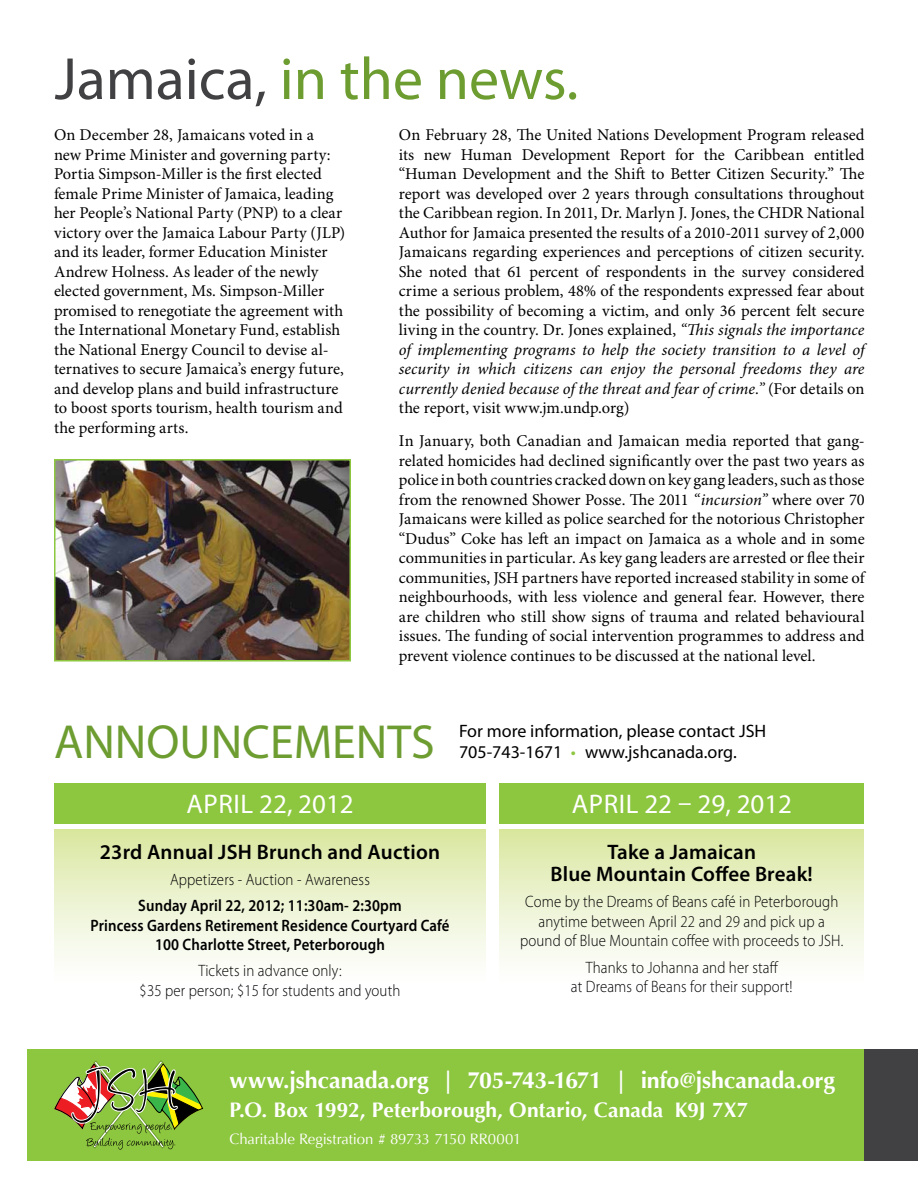
<style>
.page{position:relative;width:918px;height:1188px;background:#fff}
.page>*{position:absolute;margin:0;border:0;box-sizing:border-box;transform-origin:0 0}
.t1{font:60px "Myriad Pro";color:#6d9d31}
.t2{font:48px "Myriad Pro";color:#6d9d31}
.t3{font:27px "Myriad Pro";color:#fff}
.t4{font:700 23.25px "Optima";letter-spacing:-.005em;color:#fff}
.t5{font:600 21px/22.5px "Myriad Pro";letter-spacing:.01em;color:#000;text-align:center}
.t6{font:700 21px "Optima";letter-spacing:.005em;color:#fff}
.t7{font:18px/21px "Myriad Pro";color:#000}
.t8{font:16.5px/19.5px "Minion Pro";color:#000;text-align:justify}
.t9{font:300 16.5px/19.5px "Myriad Pro";letter-spacing:.01em;color:#000;text-align:center;scale:.9 1}
.t10{font:600 16.5px/19.5px "Myriad Pro";letter-spacing:.01em;color:#000;text-align:center;scale:.9 1}
.t11{font:15px "Optima";letter-spacing:-.015em;color:#fff}
.s1{color:#414042}
.s2{font-style:italic}
.s3{color:#8dc63f}
</style>
<div class="page">
<div style="left:54px;top:829px;width:432px;height:216px;background:linear-gradient(to bottom,#dde9ab,#fff)"></div>
<div style="left:500px;top:829px;width:364px;height:216px;background:linear-gradient(to bottom,#dde9ab,#fff)"></div>
<div style="left:54px;top:783px;width:432px;height:41px;background:#8dc63f"></div>
<div style="left:500px;top:783px;width:364px;height:41px;background:#8dc63f"></div>
<div style="left:27px;top:1050px;width:891px;height:111px;background:#8dc63f"></div>
<hr style="left:917px;top:202px;width:1px;height:41px;background:#8dc63f">
<div style="left:864px;top:1050px;width:54px;height:111px;background:#414042"></div>
<svg style="left:54px;top:1060px;width:149px;height:90px"></svg>
<img style="left:57px;top:462px;width:291px;height:197px">
<div style="left:54px;top:459px;width:297px;height:203px;border:2px solid #8dc63f"></div>
<h1 class="t1" style="left:55px;top:42px;width:525px"><span class="s1">Jamaica,</span> in the news.</h1>
<p class="t8" style="left:54px;top:126px;width:293px;text-align:left">On December 28, Jamaicans voted in a<br>new Prime Minister and governing party:<br>Portia Simpson-Miller is the first elected female Prime Minister of Jamaica, leading her People’s National Party (PNP) to a clear victory over the Jamaica Labour Party (JLP) and its leader, former Education Minister Andrew Holness. As leader of the newly elected government, Ms. Simpson-Miller promised to renegotiate the agreement with the International Monetary Fund, establish the National Energy Council to devise al&shy;ternatives to secure Jamaica’s energy future, and develop plans and build infrastructure to boost sports tourism, health tourism and the performing arts.</p>
<p class="t8" style="left:399px;top:126px;width:467px">On February 28, The United Nations Development Program released its new Human Development Report for the Caribbean entitled “Human Development and the Shift to Better Citizen Security.” The report was developed over 2 years through consultations throughout the Caribbean region. In 2011, Dr. Marlyn J. Jones, the CHDR National Author for Jamaica presented the results of a 2010-2011 survey of 2,000<br>Jamaicans regarding experiences and perceptions of citizen security.<br>She noted that 61 percent of respondents in the survey considered crime a serious problem, 48% of the respondents expressed fear about the possibility of becoming a victim, and only 36 percent felt secure living in the country. Dr. Jones explained, <span class="s2">“This signals the importance of implementing programs to help the society transition to a level of security in which citizens can enjoy the personal freedoms they are currently denied because of the threat and fear of crime.”</span> (For details on the report, visit www.jm.undp.org)</p>
<p class="t8" style="left:399px;top:432px;width:467px">In January, both Canadian and Jamaican media reported that gang&shy;related homicides had declined significantly over the past two years as police in both countries cracked down on key gang leaders, such as those from the renowned Shower Posse. The 2011 <span class="s2">“incursion”</span> where over 70<br>Jamaicans were killed as police searched for the notorious Christopher “Dudus” Coke has left an impact on Jamaica as a whole and in some communities in particular. As key gang leaders are arrested or flee their communities, JSH partners have reported increased stability in some of neighbourhoods, with less violence and general fear. However, there are children who still show signs of trauma and related behavioural issues. The funding of social intervention programmes to address and prevent violence continues to be discussed at the national level.</p>
<h2 class="t2" style="left:54px;top:713px;width:382px">ANNOUNCEMENTS</h2>
<p class="t7" style="left:459px;top:720px;width:309px">For more information, please contact JSH<br>705-743-1671 <span class="s3">•</span> www.jshcanada.org.</p>
<h3 class="t3" style="left:187px;top:788px;width:169px">APRIL 22, 2012</h3>
<h3 class="t3" style="left:572px;top:788px;width:222px">APRIL 22 – 29, 2012</h3>
<p class="t5" style="left:100px;top:840px;width:342px">23rd Annual JSH Brunch and Auction</p>
<p class="t9" style="left:170px;top:870px;width:223px">Appetizers - Auction - Awareness</p>
<p class="t10" style="left:90px;top:895px;width:401px">Sunday April 22, 2012; 11:30am- 2:30pm<br>Princess Gardens Retirement Residence Courtyard Café<br>100 Charlotte Street, Peterborough</p>
<p class="t9" style="left:140px;top:961px;width:291px">Tickets in advance only:<br>$35 per person; $15 for students and youth</p>
<p class="t5" style="left:551px;top:840px;width:264px">Take a Jamaican<br>Blue Mountain Coffee Break!</p>
<p class="t9" style="left:520px;top:892px;width:360px">Come by the Dreams of Beans café in Peterborough anytime between April 22 and 29 and pick up a pound of Blue Mountain coffee with proceeds to JSH.</p>
<p class="t9" style="left:571px;top:958px;width:248px">Thanks to Johanna and her staff<br>at Dreams of Beans for their support!</p>
<h3 class="t4" style="left:230px;top:1066px;width:607px">www.jshcanada.org | 705-743-1671 | info@jshcanada.org</h3>
<p class="t6" style="left:230px;top:1098px;width:520px">P.O. Box 1992, Peterborough, Ontario, Canada K9J 7X7</p>
<p class="t11" style="left:230px;top:1130px;width:293px">Charitable Registration # 89733 7150 RR0001</p>
</div>
